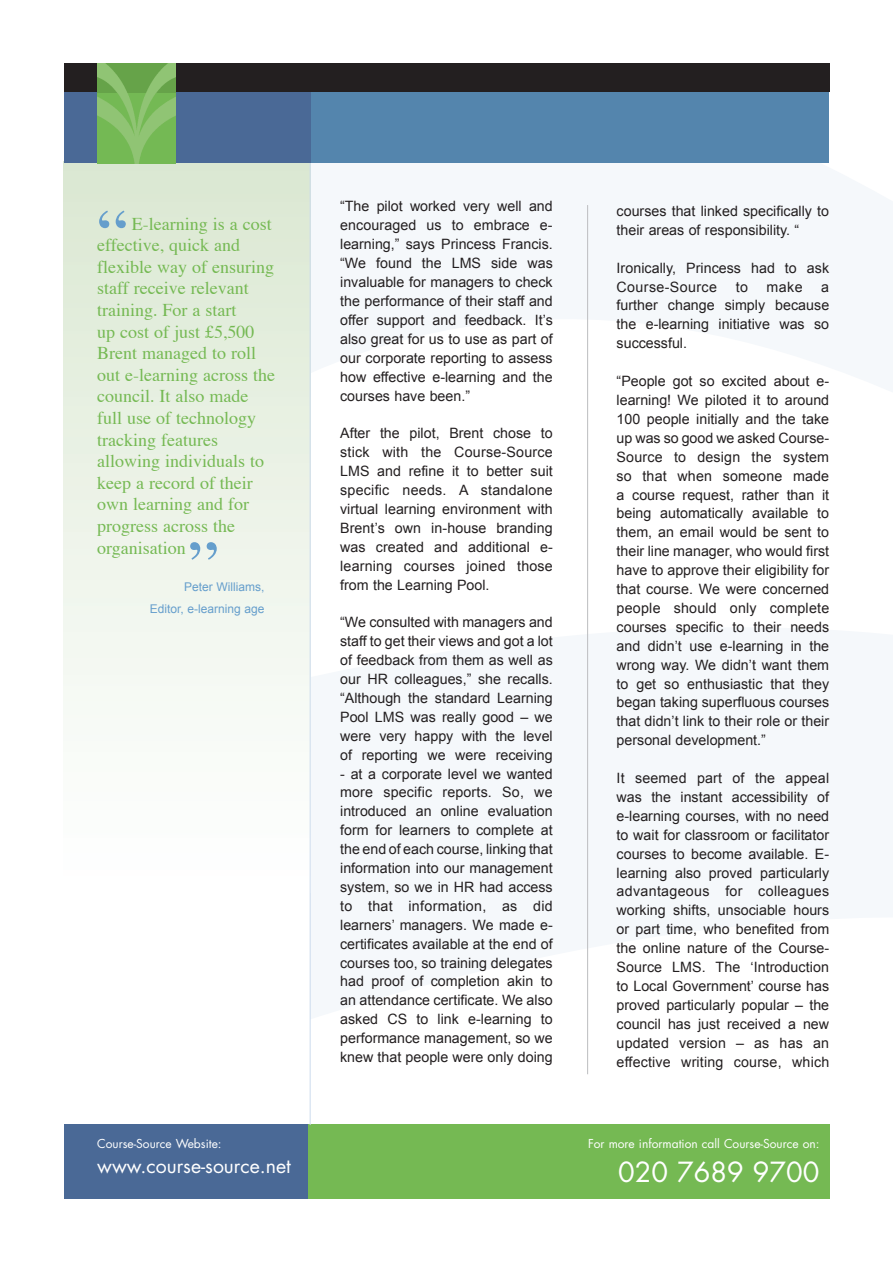
<style>
.page{position:relative;width:893px;height:1263px;background:#fff}
.page>*{position:absolute;margin:0;border:0;box-sizing:border-box;transform-origin:0 0}
.t1{font:72px "Times";color:#659ecc}
.t2{font:27px "Futura";color:#fff}
.t3{font:19.5px "Futura";color:#fff}
.t4{font:18px/21.6px "Times";color:#75b953}
.t5{font:14.25px/18.9px "Arial";color:#231f20;text-align:justify}
.t6{font:12px "Futura";color:#fff}
.t7{font:12px "Arial";color:#659ecc}
</style>
<div class="page">
<div style="left:64px;top:162px;width:246px;height:730px;background:linear-gradient(to bottom,#dbe8d2,#fff)"></div>
<div style="left:307px;top:1124px;width:522px;height:75px;background:#75b953"></div>
<div style="left:64px;top:1124px;width:243px;height:75px;background:#4a6996"></div>
<hr style="left:587px;top:205px;width:1px;height:869px;background:#bcbdc0">
<hr style="left:310px;top:163px;width:1px;height:962px;background:#ccdbed">
<div style="left:64px;top:64px;width:765px;height:28px;background:#231f20"></div>
<div style="left:310px;top:92px;width:519px;height:71px;background:#5485ad"></div>
<div style="left:64px;top:92px;width:246px;height:71px;background:#4a6996"></div>
<img style="left:97px;top:92px;width:79px;height:71px">
<img style="left:97px;top:64px;width:79px;height:28px">
<p class="t1" style="left:97px;top:168px;width:33px">“</p>
<p class="t4" style="left:97px;top:211px;width:179px;text-indent:35px">E-learning is a cost effective, quick and flexible way of ensuring staff receive relevant training. For a start<br>up cost of just £5,500<br>Brent managed to roll out e-learning across the council. It also made full use of technology tracking features allowing individuals to keep a record of their own learning and for progress across the organisation</p>
<p class="t1" style="left:188px;top:499px;width:33px">”</p>
<p class="t7" style="left:184px;top:580px;width:82px">Peter Williams,</p>
<p class="t7" style="left:150px;top:602px;width:116px">Editor, e-learning age</p>
<p class="t6" style="left:97px;top:1135px;width:126px">Course-Source Website:</p>
<p class="t3" style="left:97px;top:1152px;width:195px">www.course-source.net</p>
<p class="t5" style="left:340px;top:197px;width:214px">“The pilot worked very well and encouraged us to embrace e&shy;learning,” says Princess Francis. “We found the LMS side was invaluable for managers to check the performance of their staff and offer support and feedback. It’s also great for us to use as part of our corporate reporting to assess how effective e-learning and the courses have been.”</p>
<p class="t5" style="left:340px;top:424px;width:214px">After the pilot, Brent chose to stick with the Course-Source LMS and refine it to better suit specific needs. A standalone virtual learning environment with Brent’s own in-house branding was created and additional e&shy;learning courses joined those from the Learning Pool.</p>
<p class="t5" style="left:340px;top:613px;width:214px">“We consulted with managers and staff to get their views and got a lot of feedback from them as well as our HR colleagues,” she recalls. “Although the standard Learning Pool LMS was really good – we were very happy with the level of reporting we were receiving</p>
<p class="t5" style="left:340px;top:764px;width:214px">- at a corporate level we wanted more specific reports. So, we introduced an online evaluation form for learners to complete at the end of each course, linking that information into our management system, so we in HR had access to that information, as did learners’ managers. We made e&shy;certificates available at the end of courses too, so training delegates had proof of completion akin to an attendance certificate. We also asked CS to link e-learning to performance management, so we knew that people were only doing</p>
<p class="t5" style="left:617px;top:201px;width:214px">courses that linked specifically to their areas of responsibility. “</p>
<p class="t5" style="left:617px;top:258px;width:214px">Ironically, Princess had to ask<br>Course-Source</p>
<p class="t5" style="left:736px;top:277px;width:14px">to</p>
<p class="t5" style="left:767px;top:277px;width:37px">make</p>
<p class="t5" style="left:617px;top:277px;width:214px;text-indent:205px">a further change simply because the e-learning initiative was so successful.</p>
<p class="t5" style="left:617px;top:372px;width:214px">“People got so excited about e&shy;learning! We piloted it to around 100 people initially and the take up was so good we asked Course-Source to design the system so that when someone made a course request, rather than it being automatically available to them, an email would be sent to their line manager, who would first have to approve their eligibility for that course. We were concerned people should only complete courses specific to their needs and didn’t use e-learning in the wrong way. We didn’t want them to get so enthusiastic that they began taking superfluous courses that didn’t link to their role or their personal development.”</p>
<p class="t5" style="left:617px;top:768px;width:214px">It seemed part of the appeal was the instant accessibility of e-learning courses, with no need to wait for classroom or facilitator courses to become available. E&shy;learning also proved particularly advantageous for colleagues working shifts, unsociable hours or part time, who benefited from the online nature of the Course-Source LMS. The ‘Introduction to Local Government’ course has proved particularly popular – the council has just received a new updated version – as has an effective writing course, which</p>
<p class="t6" style="left:588px;top:1135px;width:233px">For more information call Course-Source on:</p>
<p class="t2" style="left:618px;top:1154px;width:203px">020 7689 9700</p>
</div>
